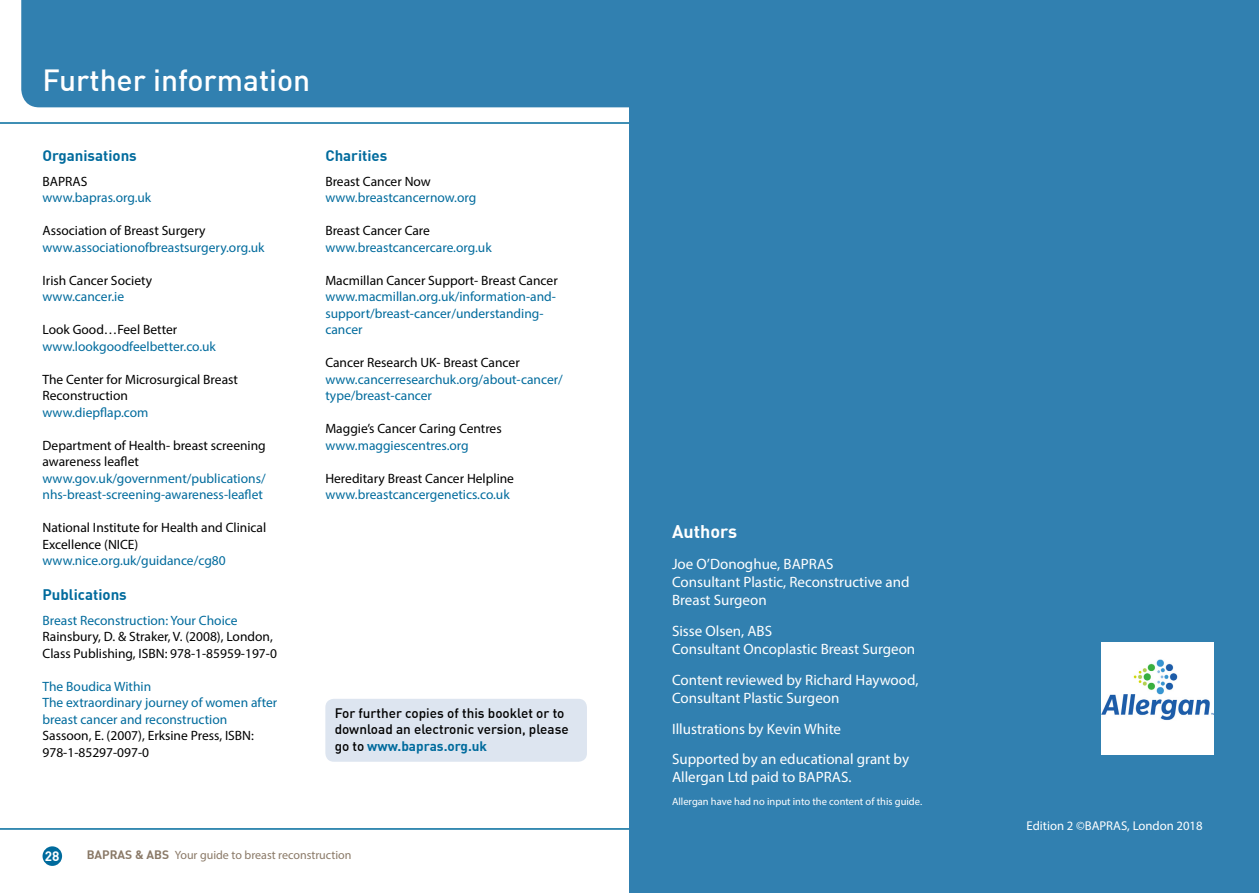
<style>
.page{position:relative;width:1259px;height:893px;background:#fff}
.page>*{position:absolute;margin:0;border:0;box-sizing:border-box;transform-origin:0 0}
.t1{font:500 30px "DIN";color:#fff}
.t2{font:700 18px "DIN";color:#fff}
.t3{font:15px/18px "Myriad Pro";color:#fff}
.t4{font:700 15px "DIN";color:#006b9d}
.t5{font:13.5px/16.5px "Myriad Pro";color:#006b9d}
.t6{font:13.5px/16.5px "Myriad Pro";color:#000}
.t7{font:500 13.5px/16.5px "DIN";color:#000}
.t8{font:700 13.5px "DIN";color:#fff}
.t9{font:12.75px "Myriad Pro";color:#fff}
.t10{font:12px "Myriad Pro";color:#8a7967}
.t11{font:10.5px "Myriad Pro";color:#fff}
.s1{font-weight:700;color:#006b9d}
.s2{font-family:"DIN";font-weight:700}
</style>
<div class="page">
<div style="left:43px;top:846px;width:19px;height:20px;background:#006b9d;border-radius:50%"></div>
<div style="left:21px;top:0;width:608px;height:107px;background:#3180b0"></div>
<div style="left:325px;top:699px;width:262px;height:63px;background:#dde5f0;border-radius:9px"></div>
<div style="left:629px;top:0;width:630px;height:893px;background:#3180b0"></div>
<img style="left:1102px;top:643px;width:112px;height:112px">
<h1 class="t1" style="left:43px;top:61px;width:269px">Further information</h1>
<p class="t4" style="left:43px;top:146px;width:96px">Organisations</p>
<p class="t6" style="left:43px;top:173px;width:47px">BAPRAS</p>
<p class="t5" style="left:43px;top:189px;width:110px">www.bapras.org.uk</p>
<p class="t6" style="left:43px;top:222px;width:164px">Association of Breast Surgery</p>
<p class="t5" style="left:43px;top:239px;width:224px">www.associationofbreastsurgery.org.uk</p>
<p class="t6" style="left:43px;top:272px;width:111px">Irish Cancer Society</p>
<p class="t5" style="left:43px;top:288px;width:83px">www.cancer.ie</p>
<p class="t6" style="left:43px;top:321px;width:136px">Look Good…Feel Better</p>
<p class="t5" style="left:43px;top:338px;width:175px">www.lookgoodfeelbetter.co.uk</p>
<p class="t6" style="left:43px;top:371px;width:197px">The Center for Microsurgical Breast<br>Reconstruction</p>
<p class="t5" style="left:43px;top:404px;width:107px">www.diepflap.com</p>
<p class="t6" style="left:43px;top:437px;width:225px">Department of Health- breast screening awareness leaflet</p>
<p class="t5" style="left:43px;top:470px;width:225px">www.gov.uk/government/publications/ nhs-breast-screening-awareness-leaflet</p>
<p class="t6" style="left:43px;top:519px;width:225px">National Institute for Health and Clinical<br>Excellence (NICE)</p>
<p class="t5" style="left:43px;top:552px;width:185px">www.nice.org.uk/guidance/cg80</p>
<p class="t4" style="left:43px;top:585px;width:86px">Publications</p>
<p class="t5" style="left:43px;top:612px;width:196px">Breast Reconstruction: Your Choice</p>
<p class="t6" style="left:43px;top:628px;width:236px">Rainsbury, D. &amp; Straker, V. (2008), London,<br>Class Publishing, ISBN: 978-1-85959-197-0</p>
<p class="t5" style="left:43px;top:678px;width:236px">The Boudica Within<br>The extraordinary journey of women after breast cancer and reconstruction</p>
<p class="t6" style="left:43px;top:727px;width:213px">Sassoon, E. (2007), Erksine Press, ISBN:<br>978-1-85297-097-0</p>
<p class="t4" style="left:325px;top:146px;width:63px">Charities</p>
<p class="t6" style="left:325px;top:173px;width:107px">Breast Cancer Now</p>
<p class="t5" style="left:325px;top:189px;width:152px">www.breastcancernow.org</p>
<p class="t6" style="left:325px;top:222px;width:106px">Breast Cancer Care</p>
<p class="t5" style="left:325px;top:239px;width:168px">www.breastcancercare.org.uk</p>
<p class="t6" style="left:325px;top:272px;width:234px">Macmillan Cancer Support- Breast Cancer</p>
<p class="t5" style="left:325px;top:288px;width:232px">www.macmillan.org.uk/information-and&shy;support/breast-cancer/understanding&shy;cancer</p>
<p class="t6" style="left:325px;top:354px;width:196px">Cancer Research UK- Breast Cancer</p>
<p class="t5" style="left:325px;top:371px;width:239px">www.cancerresearchuk.org/about-cancer/ type/breast-cancer</p>
<p class="t6" style="left:325px;top:420px;width:178px">Maggie’s Cancer Caring Centres</p>
<p class="t5" style="left:325px;top:437px;width:145px">www.maggiescentres.org</p>
<p class="t6" style="left:325px;top:470px;width:190px">Hereditary Breast Cancer Helpline</p>
<p class="t5" style="left:325px;top:486px;width:186px">www.breastcancergenetics.co.uk</p>
<p class="t7" style="left:335px;top:704px;width:235px">For further copies of this booklet or to download an electronic version, please go to <span class="s1">www.bapras.org.uk</span></p>
<p class="t8" style="left:45px;top:847px;width:16px">28</p>
<p class="t10" style="left:87px;top:848px;width:266px"><span class="s2">BAPRAS &amp; ABS</span> Your guide to breast reconstruction</p>
<h2 class="t2" style="left:672px;top:520px;width:67px">Authors</h2>
<p class="t3" style="left:672px;top:555px;width:239px">Joe O’Donoghue, BAPRAS<br>Consultant Plastic, Reconstructive and<br>Breast Surgeon</p>
<p class="t3" style="left:672px;top:622px;width:245px">Sisse Olsen, ABS<br>Consultant Oncoplastic Breast Surgeon</p>
<p class="t3" style="left:672px;top:670px;width:248px">Content reviewed by Richard Haywood,<br>Consultant Plastic Surgeon</p>
<p class="t3" style="left:672px;top:713px;width:239px;line-height:30.8px">Illustrations by Kevin White<br>Supported by an educational grant by</p>
<p class="t3" style="left:672px;top:768px;width:181px">Allergan Ltd paid to BAPRAS.</p>
<p class="t11" style="left:672px;top:794px;width:252px">Allergan have had no input into the content of this guide.</p>
<p class="t9" style="left:1026px;top:818px;width:178px">Edition 2 ©BAPRAS, London 2018</p>
</div>
